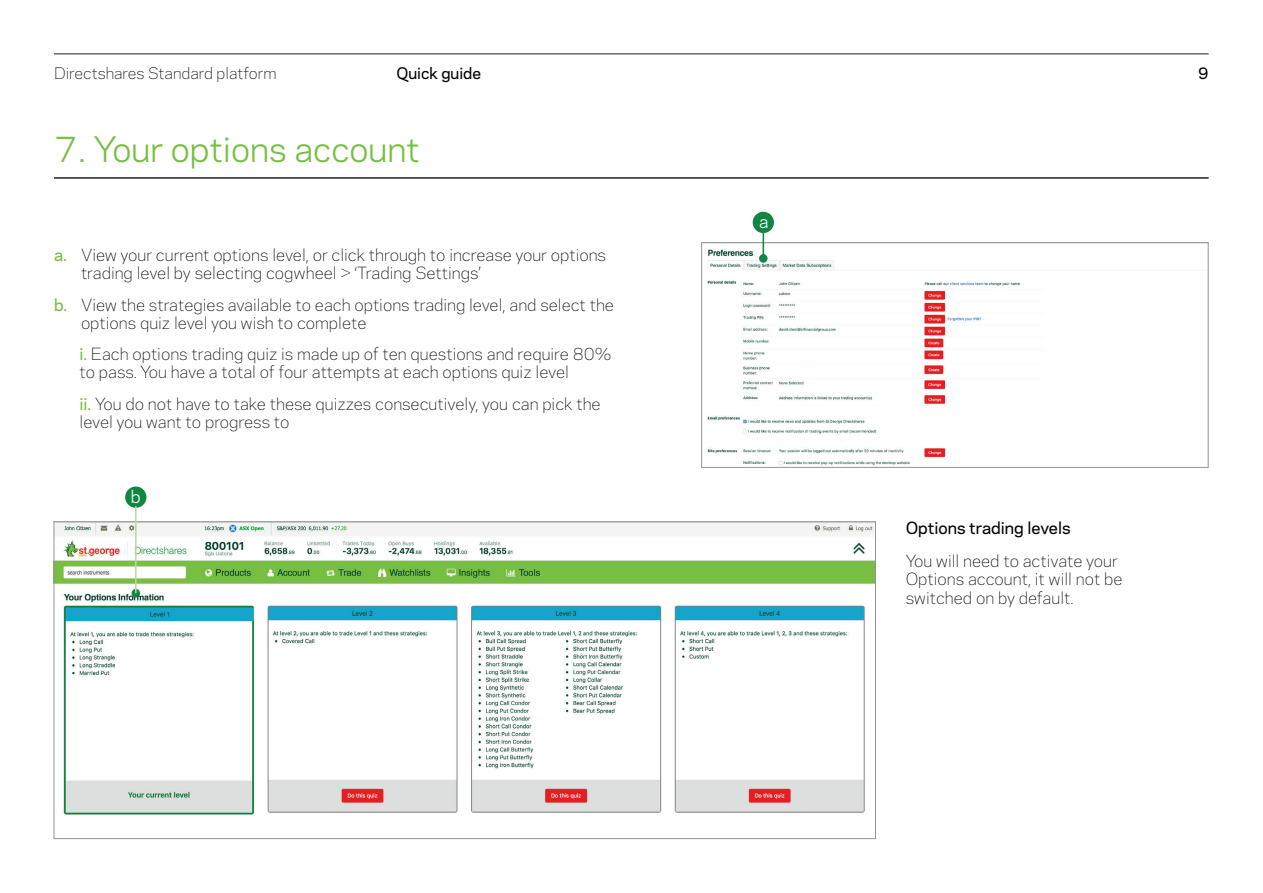
<style>
.page{position:relative;width:1263px;height:893px;background:#fff}
.page>*{position:absolute;margin:0;border:0;box-sizing:border-box;transform-origin:0 0}
.t1{font:33px "Polaris";color:#77be42}
.t2{font:16.5px "Polaris";color:#fff}
.t3{font:300 15.75px/18px "Polaris";color:#040503}
.t4{font:500 15.75px "Polaris";color:#040503}
.t5{font:300 15px "Polaris";color:#040503}
.t6{font:500 15px "Polaris";color:#040503}
.s1{font-weight:500;color:#77be42}
</style>
<div class="page">
<hr style="left:54px;top:54px;width:1155px;height:1px;background:#231f20">
<hr style="left:54px;top:177px;width:1155px;height:2px;background:#231f20">
<img style="left:707px;top:244px;width:313px;height:222px">
<div style="left:701px;top:242px;width:507px;height:226px;border:1px solid #939598"></div>
<img style="left:56px;top:524px;width:818px;height:291px">
<hr style="left:762px;top:227px;width:2px;height:31px;background:#0f8642">
<div style="left:753px;top:212px;width:21px;height:21px;background:#0f8642;border-radius:50%"></div>
<div style="left:759px;top:254px;width:8px;height:9px;background:#0f8642;border-radius:50%"></div>
<div style="left:125px;top:486px;width:21px;height:22px;background:#0f8642;border-radius:50%"></div>
<div style="left:132px;top:589px;width:8px;height:8px;background:#0f8642;border-radius:50%"></div>
<hr style="left:135px;top:506px;width:2px;height:87px;background:#b9da9b">
<p class="t5" style="left:54px;top:62px;width:224px">Directshares Standard platform</p>
<p class="t6" style="left:396px;top:62px;width:86px">Quick guide</p>
<p class="t6" style="left:1198px;top:62px;width:12px">9</p>
<h1 class="t1" style="left:54px;top:124px;width:367px">7. Your options account</h1>
<p class="t3" style="left:81px;top:245px;width:526px;text-indent:-27px"><span class="s1">a.</span> View your current options level, or click through to increase your options trading level by selecting cogwheel &gt; ‘Trading Settings’</p>
<p class="t3" style="left:81px;top:295px;width:534px;text-indent:-27px"><span class="s1">b.</span> View the strategies available to each options trading level, and select the options quiz level you wish to complete</p>
<p class="t3" style="left:80px;top:344px;width:533px"><span class="s1">i.</span> Each options trading quiz is made up of ten questions and require 80% to pass. You have a total of four attempts at each options quiz level</p>
<p class="t3" style="left:80px;top:394px;width:523px"><span class="s1">ii.</span> You do not have to take these quizzes consecutively, you can pick the level you want to progress to</p>
<p class="t2" style="left:131px;top:484px;width:11px">b</p>
<p class="t2" style="left:759px;top:209px;width:11px">a</p>
<p class="t4" style="left:906px;top:516px;width:166px">Options trading levels</p>
<p class="t3" style="left:906px;top:550px;width:218px;line-height:18.9px">You will need to activate your<br>Options account, it will not be switched on by default.</p>
</div>
